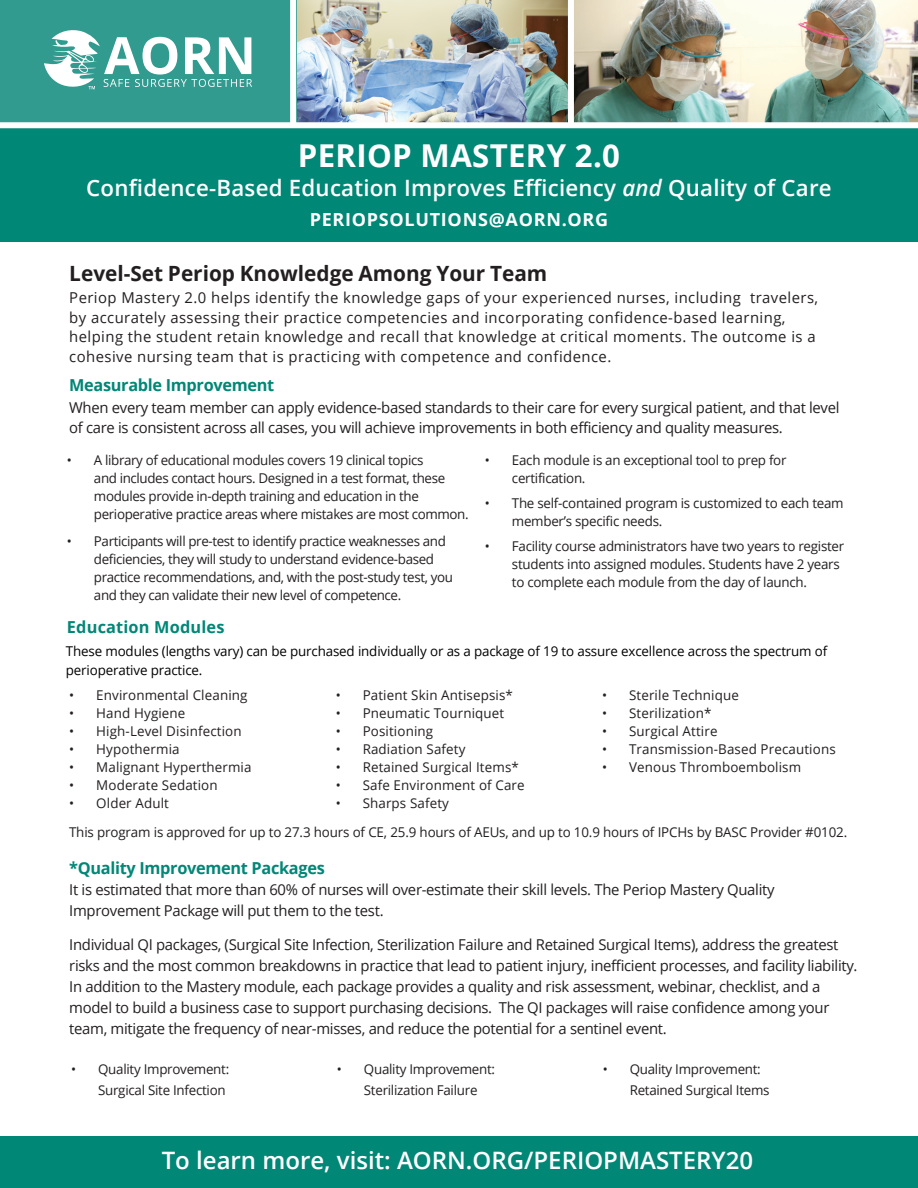
<style>
.page{position:relative;width:918px;height:1188px;background:#fff}
.page>*{position:absolute;margin:0;border:0;box-sizing:border-box;transform-origin:0 0}
.t1{font:700 31.5px "Open Sans";letter-spacing:.01em;color:#fff}
.t2{font:600 24px "Open Sans";color:#fff}
.t3{font:600 22.5px "Open Sans";letter-spacing:.01em;color:#fff}
.t4{font:700 21px "Open Sans";color:#231f20}
.t5{font:700 18px "Open Sans";letter-spacing:.04em;color:#fff}
.t6{font:700 16.5px "Open Sans";letter-spacing:-.02em;color:#008776}
.t7{font:700 16.5px "Open Sans";letter-spacing:.01em;color:#008776}
.t8{font:15px/21px "Open Sans";letter-spacing:-.02em;color:#231f20}
.t9{font:15px/19.5px "Open Sans";letter-spacing:.03em;color:#231f20}
.t10{font:13.5px/18px "Open Sans";letter-spacing:-.02em;color:#231f20}
.t11{font:13.5px "Open Sans";letter-spacing:.01em;color:#231f20}
.t12{font:13.5px/18.6px "Open Sans";letter-spacing:-.01em;color:#000}
.s1{font-style:italic}
</style>
<div class="page">
<img style="left:296px;top:0;width:272px;height:122px">
<div style="left:0;top:0;width:296px;height:130px;background:#319b8f"></div>
<svg style="left:44px;top:30px;width:208px;height:59px"></svg>
<div style="left:0;top:1136px;width:918px;height:52px;background:#008776"></div>
<img style="left:574px;top:0;width:344px;height:122px">
<div style="left:0;top:128px;width:918px;height:114px;background:#008776"></div>
<div style="left:290px;top:0;width:6px;height:127px;background:#fff"></div>
<div style="left:0;top:122px;width:918px;height:6px;background:#fff"></div>
<p class="t1" style="left:298px;top:133px;width:324px">PERIOP MASTERY 2.0</p>
<p class="t3" style="left:86px;top:172px;width:747px">Confidence-Based Education Improves Efficiency <span class="s1">and</span> Quality of Care</p>
<p class="t5" style="left:310px;top:206px;width:300px">PERIOPSOLUTIONS@AORN.ORG</p>
<h2 class="t4" style="left:69px;top:259px;width:480px">Level-Set Periop Knowledge Among Your Team</h2>
<h2 class="t9" style="left:69px;top:288px;width:750px">Periop Mastery 2.0 helps identify the knowledge gaps of your experienced nurses, including travelers, by accurately assessing their practice competencies and incorporating confidence-based learning, helping the student retain knowledge and recall that knowledge at critical moments. The outcome is a cohesive nursing team that is practicing with competence and confidence.</h2>
<h2 class="t6" style="left:69px;top:374px;width:207px">Measurable Improvement</h2>
<h2 class="t8" style="left:69px;top:397px;width:772px">When every team member can apply evidence-based standards to their care for every surgical patient, and that level of care is consistent across all cases, you will achieve improvements in both efficiency and quality measures.</h2>
<p class="t10" style="left:94px;top:451px;width:376px;text-indent:-27px">• A library of educational modules covers 19 clinical topics<br>and includes contact hours. Designed in a test format, these modules provide in-depth training and education in the perioperative practice areas where mistakes are most common.</p>
<p class="t10" style="left:94px;top:532px;width:361px;text-indent:-27px">• Participants will pre-test to identify practice weaknesses and deficiencies, they will study to understand evidence-based practice recommendations, and, with the post-study test, you and they can validate their new level of competence.</p>
<p class="t10" style="left:512px;top:451px;width:276px;text-indent:-27px">• Each module is an exceptional tool to prep for certification.</p>
<p class="t10" style="left:512px;top:494px;width:333px;text-indent:-27px">• The self-contained program is customized to each team member’s specific needs.</p>
<p class="t10" style="left:512px;top:537px;width:334px;text-indent:-27px">• Facility course administrators have two years to register students into assigned modules. Students have 2 years to complete each module from the day of launch.</p>
<h2 class="t7" style="left:67px;top:615px;width:159px">Education Modules</h2>
<p class="t12" style="left:66px;top:642px;width:763px">These modules (lengths vary) can be purchased individually or as a package of 19 to assure excellence across the spectrum of perioperative practice.</p>
<p class="t11" style="left:69px;top:686px;width:180px">• Environmental Cleaning</p>
<p class="t11" style="left:69px;top:704px;width:118px">• Hand Hygiene</p>
<p class="t11" style="left:69px;top:722px;width:174px">• High-Level Disinfection</p>
<p class="t11" style="left:69px;top:740px;width:112px">• Hypothermia</p>
<p class="t11" style="left:69px;top:758px;width:184px">• Malignant Hyperthermia</p>
<p class="t11" style="left:69px;top:776px;width:150px">• Moderate Sedation</p>
<p class="t11" style="left:69px;top:794px;width:101px">• Older Adult</p>
<p class="t11" style="left:336px;top:686px;width:179px">• Patient Skin Antisepsis*</p>
<p class="t11" style="left:336px;top:704px;width:170px">• Pneumatic Tourniquet</p>
<p class="t11" style="left:336px;top:722px;width:99px">• Positioning</p>
<p class="t11" style="left:336px;top:740px;width:131px">• Radiation Safety</p>
<p class="t11" style="left:336px;top:758px;width:185px">• Retained Surgical Items*</p>
<p class="t11" style="left:336px;top:776px;width:191px">• Safe Environment of Care</p>
<p class="t11" style="left:336px;top:794px;width:115px">• Sharps Safety</p>
<p class="t11" style="left:602px;top:686px;width:138px">• Sterile Technique</p>
<p class="t11" style="left:602px;top:704px;width:111px">• Sterilization*</p>
<p class="t11" style="left:602px;top:722px;width:117px">• Surgical Attire</p>
<p class="t11" style="left:602px;top:740px;width:235px">• Transmission-Based Precautions</p>
<p class="t11" style="left:602px;top:758px;width:201px">• Venous Thromboembolism</p>
<p class="t10" style="left:69px;top:823px;width:780px">This program is approved for up to 27.3 hours of CE, 25.9 hours of AEUs, and up to 10.9 hours of IPCHs by BASC Provider #0102.</p>
<p class="t6" style="left:69px;top:856px;width:257px">*Quality Improvement Packages</p>
<p class="t8" style="left:69px;top:879px;width:707px">It is estimated that more than 60% of nurses will over-estimate their skill levels. The Periop Mastery Quality<br>Improvement Package will put them to the test.</p>
<p class="t8" style="left:69px;top:934px;width:790px">Individual QI packages, (Surgical Site Infection, Sterilization Failure and Retained Surgical Items), address the greatest risks and the most common breakdowns in practice that lead to patient injury, inefficient processes, and facility liability.<br>In addition to the Mastery module, each package provides a quality and risk assessment, webinar, checklist, and a model to build a business case to support purchasing decisions. The QI packages will raise confidence among your team, mitigate the frequency of near-misses, and reduce the potential for a sentinel event.</p>
<p class="t10" style="left:71px;top:1058px;width:160px;line-height:21px;text-align:right">• Quality Improvement:<br>Surgical Site Infection</p>
<p class="t10" style="left:364px;top:1058px;width:133px;line-height:21px;text-indent:-27px">• Quality Improvement:<br>Sterilization Failure</p>
<p class="t10" style="left:630px;top:1058px;width:141px;line-height:21px;text-indent:-27px">• Quality Improvement:<br>Retained Surgical Items</p>
<p class="t2" style="left:162px;top:1144px;width:593px">To learn more, visit: AORN.ORG/PERIOPMASTERY20</p>
</div>
